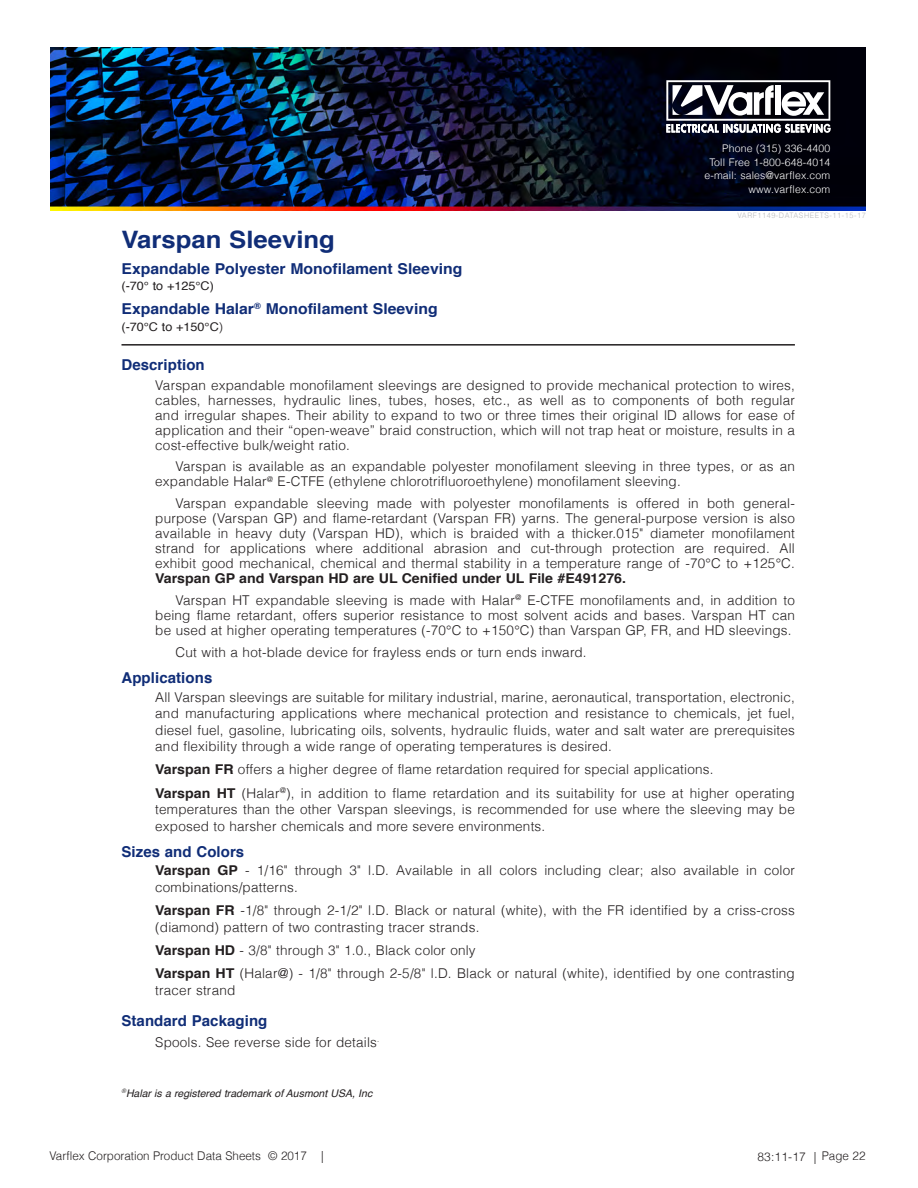
<style>
.page{position:relative;width:918px;height:1188px;background:#fff}
.page>*{position:absolute;margin:0;border:0;box-sizing:border-box;transform-origin:0 0}
.Front_Headine{font:700 24px "Helvetica";color:#102d77;scale:1.07 1}
.Bar_HEad{font:700 15px "Helvetica";color:#102d77;scale:1.05 1}
.Front_HEad_Sub_2{font:700 15px "Helvetica";letter-spacing:.005em;color:#102d77}
.Front_Body_Copy_1st{font:300 13.5px/16.5px "Helvetica";letter-spacing:.015em;color:#231f20;text-align:justify}
.Front_Body_Copy{font:300 13.5px/15px "Helvetica";letter-spacing:.015em;color:#231f20;text-align:justify}
.Front_Body_Copy-2{font:300 12px "Helvetica";color:#231f20}
.Bar_CLass{font:12px "Helvetica";color:#231f20;scale:1.05 1}
.t1{font:300 10.5px/13.5px "Helvetica";letter-spacing:.015em;color:#fff;text-align:right}
.Credit{font:italic 10.5px "Helvetica";color:#231f20}
.t2{font:300 7.5px "Helvetica";letter-spacing:.08em;color:#b8b9bc}
.s1{font-weight:300}
.s2{font-weight:700}
</style>
<div class="page">
<img style="left:51px;top:48px;width:815px;height:162px">
<svg style="left:666px;top:80px;width:165px;height:53px"></svg>
<hr style="left:122px;top:344px;width:673px;height:2px;background:#231f20">
<p class="t1" style="left:704px;top:141px;width:127px">Phone (315) 336-4400<br>Toll Free 1-800-648-4014 e-mail: sales@varflex.com www.varflex.com</p>
<p class="t2" style="left:737px;top:209px;width:130px">VARF1149-DATASHEETS-11-15-17</p>
<p class="Front_Headine" style="left:122px;top:220px;width:201px">Varspan Sleeving</p>
<p class="Bar_HEad" style="left:122px;top:256px;width:326px">Expandable Polyester Monofilament Sleeving</p>
<p class="Bar_CLass" style="left:122px;top:277px;width:89px">(-70° to +125°C)</p>
<p class="Bar_HEad" style="left:122px;top:297px;width:303px">Expandable Halar<sup>®</sup> Monofilament Sleeving</p>
<p class="Bar_CLass" style="left:122px;top:317px;width:98px">(-70°C to +150°C<span class="s1">)</span></p>
<p class="Front_HEad_Sub_2" style="left:122px;top:353px;width:85px">Description</p>
<p class="Front_Body_Copy_1st" style="left:155px;top:377px;width:641px;line-height:15px">Varspan expandable monofilament sleevings are designed to provide mechanical protection to wires, cables, harnesses, hydraulic lines, tubes, hoses, etc., as well as to components of both regular and irregular shapes. Their ability to expand to two or three times their original lD allows for ease of application and their “open-weave” braid construction, which will not trap heat or moisture, results in a cost-effective bulk/weight ratio.</p>
<p class="Front_Body_Copy" style="left:155px;top:458px;width:641px;text-indent:20px">Varspan is available as an expandable polyester monofilament sleeving in three types, or as an expandable Halar<sup>@</sup> E-CTFE (ethylene chlorotrifluoroethylene) monofilament sleeving.</p>
<p class="Front_Body_Copy" style="left:155px;top:495px;width:641px;text-indent:20px">Varspan expandable sleeving made with polyester monofilaments is offered in both general&shy;purpose (Varspan GP) and flame-retardant (Varspan FR) yarns. The general-purpose version is also available in heavy duty (Varspan HD), which is braided with a thicker.015" diameter monofilament strand for applications where additional abrasion and cut-through protection are required. All exhibit good mechanical, chemical and thermal stability in a temperature range of -70°C to +125°C.<br><span class="s2">Varspan GP and Varspan HD are UL Cenified under UL File #E491276.</span></p>
<p class="Front_Body_Copy" style="left:155px;top:592px;width:641px;text-indent:20px">Varspan HT expandable sleeving is made with Halar<sup>@</sup> E-CTFE monofilaments and, in addition to being flame retardant, offers superior resistance to most solvent acids and bases. Varspan HT can be used at higher operating temperatures (-70°C to +150°C) than Varspan GP, FR, and HD sleevings.</p>
<p class="Front_Body_Copy" style="left:175px;top:644px;width:413px">Cut with a hot-blade device for frayless ends or turn ends inward.</p>
<p class="Front_HEad_Sub_2" style="left:122px;top:666px;width:92px">Applications</p>
<p class="Front_Body_Copy_1st" style="left:155px;top:688px;width:641px">All Varspan sleevings are suitable for military industrial, marine, aeronautical, transportation, electronic, and manufacturing applications where mechanical protection and resistance to chemicals, jet fuel, diesel fuel, gasoline, lubricating oils, solvents, hydraulic fluids, water and salt water are prerequisites and flexibility through a wide range of operating temperatures is desired.</p>
<p class="Front_Body_Copy_1st" style="left:155px;top:761px;width:560px"><span class="s2">Varspan FR</span> offers a higher degree of flame retardation required for special applications.</p>
<p class="Front_Body_Copy_1st" style="left:155px;top:784px;width:641px"><span class="s2">Varspan HT</span> (Halar<sup>@</sup>), in addition to flame retardation and its suitability for use at higher operating temperatures than the other Varspan sleevings, is recommended for use where the sleeving may be exposed to harsher chemicals and more severe environments.</p>
<p class="Front_HEad_Sub_2" style="left:122px;top:839px;width:124px">Sizes and Colors</p>
<p class="Front_Body_Copy_1st" style="left:155px;top:862px;width:641px"><span class="s2">Varspan GP</span> - 1/16" through 3" l.D. Available in all colors including clear; also available in color combinations/patterns.</p>
<p class="Front_Body_Copy_1st" style="left:155px;top:902px;width:641px"><span class="s2">Varspan FR</span> -1/8" through 2-1/2" l.D. Black or natural (white), with the FR identified by a criss-cross (diamond) pattern of two contrasting tracer strands.</p>
<p class="Front_Body_Copy_1st" style="left:155px;top:941px;width:322px"><span class="s2">Varspan HD</span> - 3/8" through 3" 1.0., Black color only</p>
<p class="Front_Body_Copy_1st" style="left:155px;top:965px;width:641px"><span class="s2">Varspan HT</span> (Halar@) - 1/8" through 2-5/8" l.D. Black or natural (white), identified by one contrasting tracer strand</p>
<p class="Front_HEad_Sub_2" style="left:122px;top:1009px;width:147px">Standard Packaging</p>
<p class="Front_Body_Copy_1st" style="left:155px;top:1033px;width:226px">Spools. See reverse side for details<sup>.</sup></p>
<p class="Credit" style="left:122px;top:1085px;width:252px"><sup>®</sup>Halar is a registered trademark of Ausmont USA, Inc</p>
<p class="Front_Body_Copy-2" style="left:50px;top:1146px;width:276px">Varflex Corporation Product Data Sheets © 2017 |</p>
<p class="Front_Body_Copy-2" style="left:757px;top:1147px;width:110px">83:11-17 | Page 22</p>
</div>
